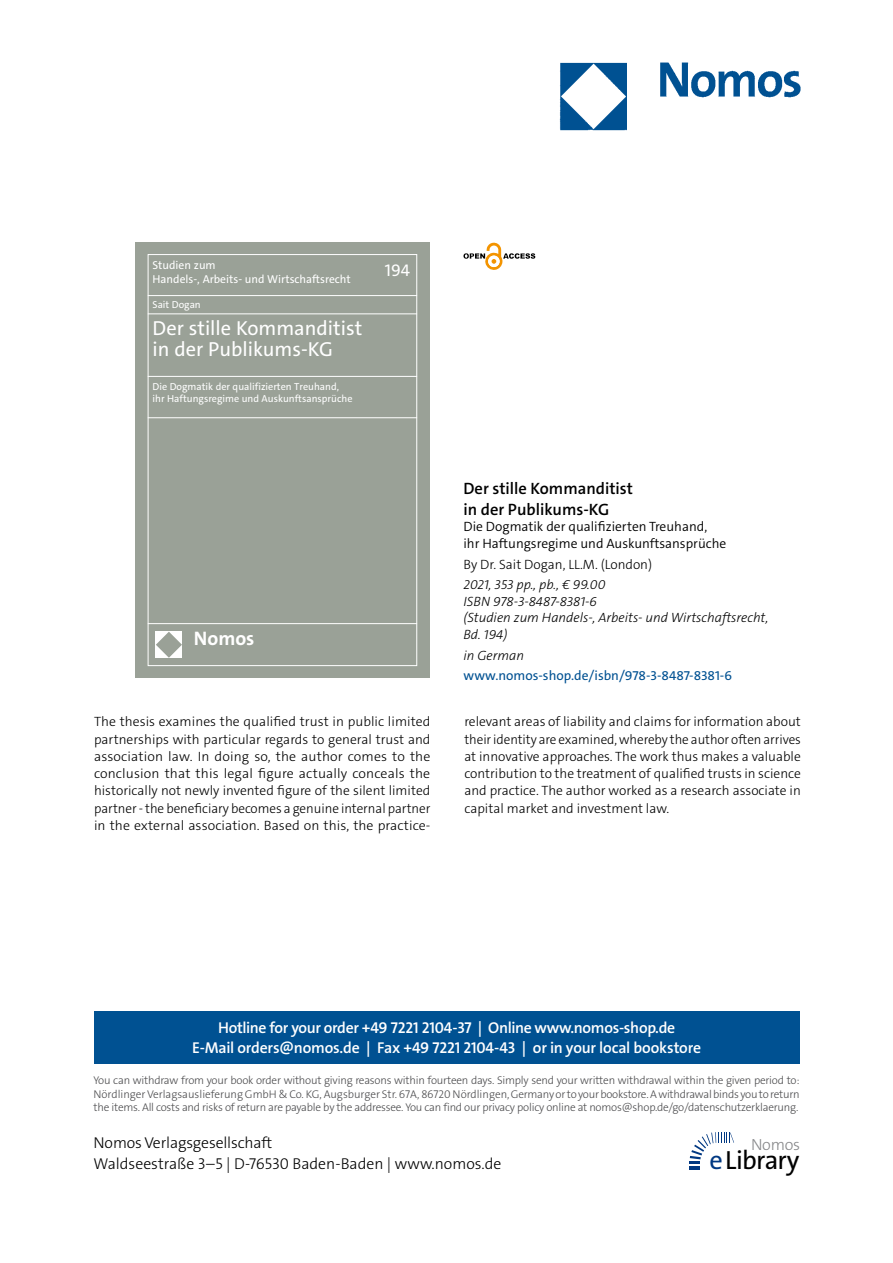
<style>
.page{position:relative;width:893px;height:1263px;background:#fff}
.page>*{position:absolute;margin:0;border:0;box-sizing:border-box;transform-origin:0 0}
.t1{font:26.4px "The Sans Os F";letter-spacing:-.03em;color:#000}
.t2{font:20.4px/21.8px "The Sans C5";color:#fff}
.t3{font:700 19.65px "The Sans C5";color:#fff}
.t4{font:16.95px "The Sans C5";color:#fff}
.t5{font:600 16.5px/21px "The Sans C5";color:#000}
.t6{font:300 16.2px "The Sans Os F";letter-spacing:-.02em;color:#87888a}
.t7{font:600 15.75px/21px "The Sans Os F";letter-spacing:-.02em;color:#fff;text-align:center}
.t8{font:300 15.75px/21px "The Sans Os F";color:#000}
.t9{font:300 13.5px/17.2px "The Sans C5";color:#000;text-align:justify}
.t10{font:italic 300 13.5px/16.5px "The Sans C5";color:#000}
.t11{font:300 13.5px/16.5px "The Sans C5";color:#000}
.t12{font:13.5px "The Sans C5";color:#005192}
.t13{font:11.55px/14.2px "The Sans C5";color:#fff}
.t14{font:300 11.25px/13.5px "The Sans Os F";letter-spacing:-.02em;color:#4b4b4d;text-align:justify}
.t15{font:10.2px/12.1px "The Sans C5";color:#fff}
.s1{color:#003882}
</style>
<div class="page">
<div style="left:94px;top:1011px;width:705px;height:52px;background:#005192"></div>
<hr style="left:689px;top:1166px;width:11px;height:4px;background:#003882">
<svg style="left:689px;top:1132px;width:45px;height:32px"></svg>
<img style="left:559px;top:62px;width:242px;height:69px">
<div style="left:135px;top:242px;width:295px;height:435px;background:#9aa197"></div>
<div style="left:148px;top:254px;width:269px;height:412px;border:1px solid #fff"></div>
<hr style="left:148px;top:295px;width:269px;height:1px;background:#fff">
<hr style="left:148px;top:313px;width:269px;height:1px;background:#fff">
<hr style="left:148px;top:376px;width:269px;height:1px;background:#fff">
<hr style="left:148px;top:417px;width:269px;height:1px;background:#fff">
<hr style="left:148px;top:623px;width:269px;height:1px;background:#fff">
<div style="left:155px;top:631px;width:27px;height:27px;background:#fff"></div>
<svg style="left:156px;top:632px;width:26px;height:26px"></svg>
<svg style="left:463px;top:242px;width:72px;height:28px"></svg>
<p class="t13" style="left:153px;top:258px;width:200px">Studien zum<br>Handels-, Arbeits- und Wirtschaftsrecht</p>
<p class="t4" style="left:385px;top:260px;width:27px">194</p>
<p class="t15" style="left:153px;top:299px;width:50px">Sait Dogan</p>
<h2 class="t2" style="left:153px;top:317px;width:211px">Der stille Kommanditist in der Publikums-KG</h2>
<p class="t15" style="left:153px;top:380px;width:201px">Die Dogmatik der qualifizierten Treuhand, ihr Haftungsregime und Auskunftsansprüche</p>
<h3 class="t3" style="left:194px;top:625px;width:62px">Nomos</h3>
<p class="t5" style="left:463px;top:478px;width:171px">Der stille Kommanditist in der Publikums-KG</p>
<p class="t11" style="left:463px;top:519px;width:264px">Die Dogmatik der qualifizierten Treuhand, ihr Haftungsregime und Auskunftsansprüche</p>
<p class="t9" style="left:463px;top:555px;width:190px">By Dr. Sait Dogan, LL.M. (London)</p>
<p class="t10" style="left:463px;top:577px;width:306px">2021, 353 pp., pb., € 99.00<br>ISBN 978-3-8487-8381-6<br>(Studien zum Handels-, Arbeits- und Wirtschaftsrecht,<br>Bd. 194)</p>
<p class="t10" style="left:463px;top:647px;width:62px">in German</p>
<p class="t12" style="left:463px;top:667px;width:270px">www.nomos-shop.de/isbn/978-3-8487-8381-6</p>
<p class="t9" style="left:94px;top:713px;width:338px">The thesis examines the qualified trust in public limited partnerships with particular regards to general trust and association law. In doing so, the author comes to the conclusion that this legal figure actually conceals the historically not newly invented figure of the silent limited partner - the beneficiary becomes a genuine internal partner in the external association. Based on this, the practice-</p>
<p class="t9" style="left:464px;top:713px;width:338px">relevant areas of liability and claims for information about their identity are examined, whereby the author often arrives at innovative approaches. The work thus makes a valuable contribution to the treatment of qualified trusts in science and practice. The author worked as a research associate in capital market and investment law.</p>
<p class="t7" style="left:192px;top:1017px;width:510px">Hotline for your order +49 7221 2104-37 | Online www.nomos-shop.de<br>E-Mail orders@nomos.de | Fax +49 7221 2104-43 | or in your local bookstore</p>
<p class="t14" style="left:94px;top:1074px;width:708px">You can withdraw from your book order without giving reasons within fourteen days. Simply send your written withdrawal within the given period to:<br>Nördlinger Verlagsauslieferung GmbH &amp; Co. KG, Augsburger Str. 67A, 86720 Nördlingen, Germany or to your bookstore. A withdrawal binds you to return the items. All costs and risks of return are payable by the addressee. You can find our privacy policy online at nomos@shop.de/go/datenschutzerklaerung.</p>
<p class="t8" style="left:94px;top:1133px;width:409px">Nomos Verlagsgesellschaft<br>Waldseestraße 3–5 | D-76530 Baden-Baden | www.nomos.de</p>
<p class="t6" style="left:751px;top:1134px;width:51px">Nomos</p>
<h1 class="t1" style="left:709px;top:1150px;width:91px"><span class="s1">e</span>Library</h1>
</div>
